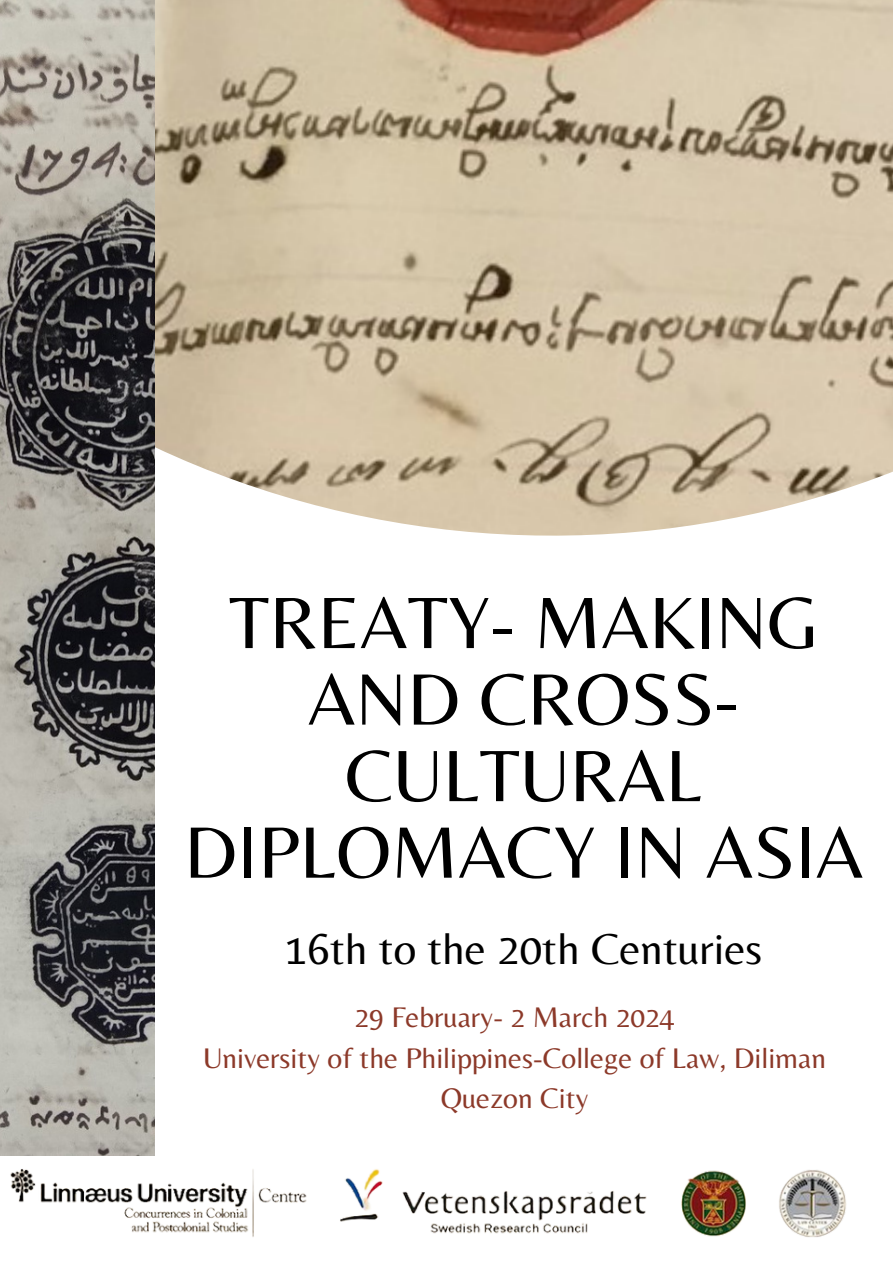
<style>
.page{position:relative;width:893px;height:1264px;background:#fff}
.page>*{position:absolute;margin:0;border:0;box-sizing:border-box;transform-origin:0 0}
.t1{font:75.6px/76.5px "Belleza";color:#000;text-align:center}
.t2{font:45px "Belleza";color:#000}
.t3{font:29.55px/40.5px "Belleza";color:#8c3929;text-align:center}
</style>
<div class="page">
<img style="left:0;top:1139px;width:847px;height:98px">
<img style="left:154px;top:0;width:738px;height:635px">
<img style="left:0;top:0;width:154px;height:1155px">
<h1 class="t1" style="left:184px;top:583px;width:680px">TREATY- MAKING<br>AND CROSS-<br>CULTURAL<br>DIPLOMACY IN ASIA</h1>
<p class="t2" style="left:285px;top:922px;width:478px">16th to the 20th Centuries</p>
<p class="t3" style="left:354px;top:996px;width:322px">29 February- 2 March 2024</p>
<p class="t3" style="left:203px;top:1037px;width:624px">University of the Philippines-College of Law, Diliman<br>Quezon City</p>
</div>
